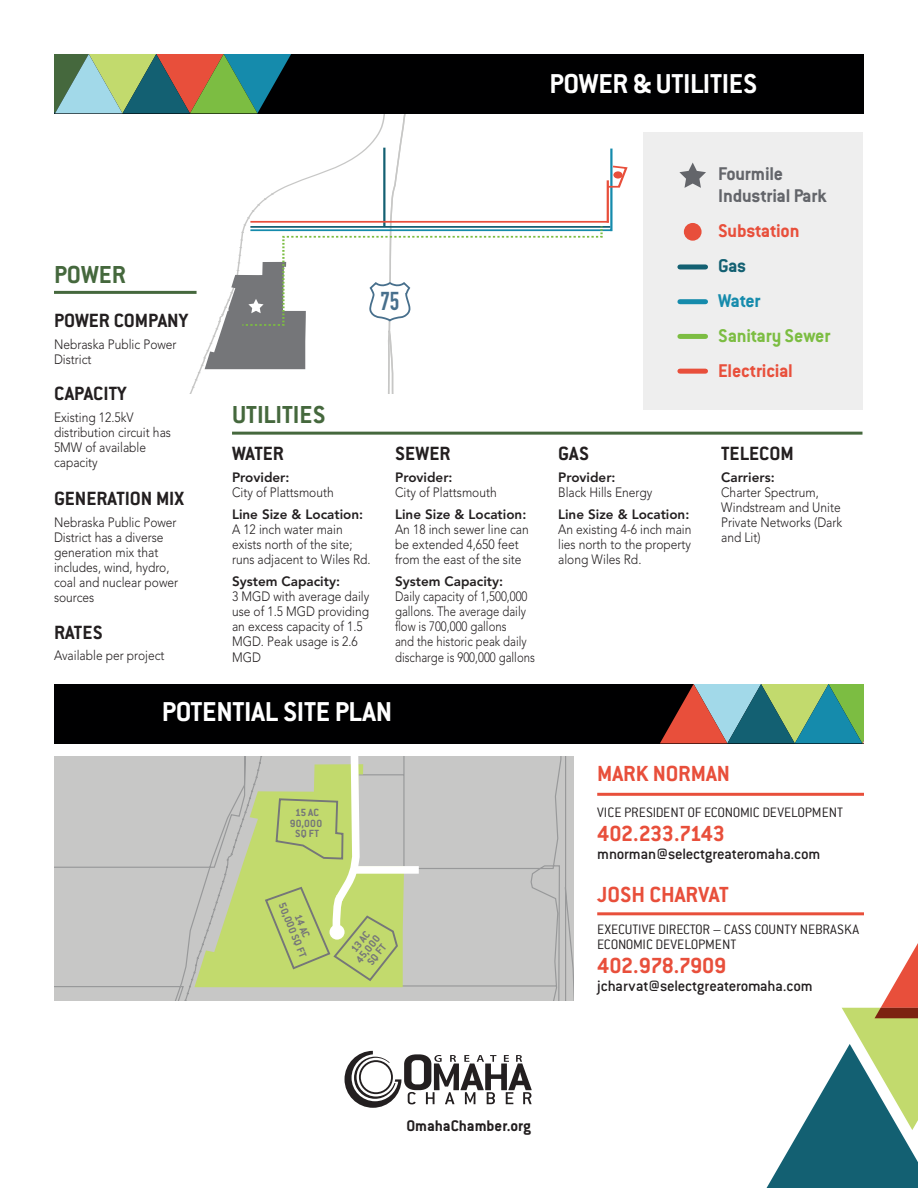
<style>
.page{position:relative;width:918px;height:1188px;background:#fff}
.page>*{position:absolute;margin:0;border:0;box-sizing:border-box;transform-origin:0 0}
.t1{font:700 30px "Conduit ITC Std";letter-spacing:-.01em;color:#fff}
.t2{font:700 27px "Conduit ITC Std";color:#45683d}
.t3{font:700 25.5px "DIN Condensed";color:#476f8c}
.t4{font:700 24px "Conduit ITC Std";letter-spacing:-.02em;color:#e84f3b}
.t5{font:700 24px "Conduit ITC Std";color:#e84f3b}
.sub_head{font:700 21px "Conduit ITC Std";color:#231f20}
.t6{font:700 20.25px/22.2px "Conduit ITC Std";letter-spacing:-.01em;color:#63656a}
.t7{font:700 20.25px "Conduit ITC Std";letter-spacing:-.01em;color:#e84f3b}
.t8{font:700 20.25px "Conduit ITC Std";letter-spacing:-.01em;color:#7cbd42}
.t9{font:700 20.25px "Conduit ITC Std";letter-spacing:-.02em;color:#158bac}
.t10{font:700 20.25px "Conduit ITC Std";color:#136072}
.t11{font:700 16.8px "Conduit ITC Std";color:#231f20}
.t12{font:500 16.5px "Conduit ITC Std";letter-spacing:-.015em;color:#231f20}
.t13{font:300 15px/15px "Conduit ITC Std";letter-spacing:-.005em;color:#231f20}
.sub_head-2{font:300 13.5px/15px "Avenir LT Std";color:#231f20;scale:.89 1}
.sub_head-3{font:300 13.5px/15.3px "Avenir LT Std";color:#231f20;scale:.84 1}
.t14{font:700 11.4px/10.5px "Conduit ITC Std";letter-spacing:.01em;color:#757679;text-align:center}
.s1{font-weight:800}
</style>
<div class="page">
<div style="left:54px;top:54px;width:810px;height:59px;background:#000001"></div>
<div style="left:54px;top:684px;width:810px;height:59px;background:#000001"></div>
<svg style="left:660px;top:684px;width:204px;height:59px;background:#718b76"></svg>
<div style="left:54px;top:756px;width:519px;height:244px;background:#c7c7c6"></div>
<svg style="left:399px;top:764px;width:5px;height:223px"></svg>
<div style="left:352px;top:866px;width:67px;height:8px;background:#fff"></div>
<svg style="left:165px;top:756px;width:234px;height:244px;background:#c3cf99"></svg>
<hr style="left:232px;top:432px;width:630px;height:3px;background:#45683d">
<hr style="left:597px;top:793px;width:267px;height:3px;background:#e84f3b">
<hr style="left:597px;top:912px;width:267px;height:3px;background:#e84f3b">
<div style="left:643px;top:132px;width:219px;height:277px;background:#eee"></div>
<div style="left:680px;top:264px;width:26px;height:5px;background:#136072"></div>
<div style="left:680px;top:299px;width:26px;height:5px;background:#158bac"></div>
<div style="left:680px;top:334px;width:26px;height:5px;background:#7cbd42"></div>
<div style="left:684px;top:223px;width:18px;height:18px;background:#e84f3b;border-radius:50%"></div>
<svg style="left:679px;top:163px;width:27px;height:25px"></svg>
<div style="left:680px;top:369px;width:26px;height:5px;background:#e84f3b"></div>
<svg style="left:54px;top:54px;width:575px;height:339px"></svg>
<svg style="left:345px;top:1051px;width:187px;height:57px"></svg>
<svg style="left:766px;top:943px;width:152px;height:245px"></svg>
<p class="t1" style="left:549px;top:65px;width:209px">POWER &amp; UTILITIES</p>
<p class="t2" style="left:54px;top:258px;width:73px">POWER</p>
<p class="sub_head" style="left:54px;top:308px;width:136px">POWER COMPANY</p>
<p class="sub_head-2" style="left:54px;top:337px;width:139px">Nebraska Public Power<br>District</p>
<p class="sub_head" style="left:54px;top:381px;width:74px">CAPACITY</p>
<p class="sub_head-2" style="left:54px;top:410px;width:133px">Existing 12.5kV distribution circuit has<br>5MW of available capacity</p>
<p class="sub_head" style="left:54px;top:486px;width:132px">GENERATION MIX</p>
<p class="sub_head-2" style="left:54px;top:515px;width:141px">Nebraska Public Power<br>District has a diverse generation mix that includes, wind, hydro, coal and nuclear power sources</p>
<p class="sub_head" style="left:54px;top:619px;width:50px">RATES</p>
<p class="sub_head-2" style="left:54px;top:648px;width:126px">Available per project</p>
<p class="t3" style="left:380px;top:284px;width:20px">75</p>
<p class="t2" style="left:232px;top:399px;width:95px">UTILITIES</p>
<p class="sub_head" style="left:232px;top:441px;width:53px">WATER</p>
<p class="sub_head-2" style="left:232px;top:470px;width:116px"><span class="s1">Provider:<br></span>City of Plattsmouth</p>
<p class="sub_head-2" style="left:232px;top:507px;width:157px"><span class="s1">Line Size &amp; Location:<br></span>A 12 inch water main exists north of the site; runs adjacent to Wiles Rd.</p>
<p class="sub_head-2" style="left:232px;top:573px;width:156px"><span class="s1">System Capacity:<br></span>3 MGD with average daily use of 1.5 MGD providing an excess capacity of 1.5<br>MGD. Peak usage is 2.6<br>MGD</p>
<p class="sub_head" style="left:395px;top:441px;width:57px">SEWER</p>
<p class="sub_head-2" style="left:395px;top:470px;width:116px"><span class="s1">Provider:<br></span>City of Plattsmouth</p>
<p class="sub_head-2" style="left:395px;top:507px;width:152px"><span class="s1">Line Size &amp; Location:<br></span>An 18 inch sewer line can be extended 4,650 feet from the east of the site</p>
<p class="sub_head-3" style="left:395px;top:573px;width:168px"><span class="s1">System Capacity:<br></span>Daily capacity of 1,500,000 gallons. The average daily flow is 700,000 gallons<br>and the historic peak daily discharge is 900,000 gallons</p>
<p class="t1" style="left:162px;top:694px;width:232px">POTENTIAL SITE PLAN</p>
<p class="t14" style="left:290px;top:807px;width:34px">15 AC<br>90,000<br>SQ FT</p>
<p class="t14" style="left:297px;top:897px;width:60px;rotate:68deg">14 AC<br>50,000 SQ FT</p>
<p class="t14" style="left:345px;top:951px;width:34px;rotate:-51deg">13 AC<br>45,000<br>SQ FT</p>
<p class="t6" style="left:718px;top:162px;width:110px">Fourmile<br>Industrial Park</p>
<p class="t7" style="left:718px;top:219px;width:83px">Substation</p>
<p class="t10" style="left:718px;top:254px;width:30px">Gas</p>
<p class="t9" style="left:718px;top:288px;width:44px">Water</p>
<p class="t8" style="left:718px;top:323px;width:114px">Sanitary Sewer</p>
<p class="t7" style="left:718px;top:358px;width:76px">Electricial</p>
<p class="sub_head" style="left:558px;top:441px;width:32px">GAS</p>
<p class="sub_head-2" style="left:558px;top:470px;width:107px"><span class="s1">Provider:<br></span>Black Hills Energy</p>
<p class="sub_head-2" style="left:558px;top:507px;width:151px"><span class="s1">Line Size &amp; Location:<br></span>An existing 4-6 inch main lies north to the property along Wiles Rd.</p>
<p class="sub_head" style="left:721px;top:441px;width:74px">TELECOM</p>
<p class="sub_head-2" style="left:721px;top:470px;width:138px"><span class="s1">Carriers:<br></span>Charter Spectrum,<br>Windstream and Unite<br>Private Networks (Dark and Lit)</p>
<p class="t5" style="left:597px;top:759px;width:134px">MARK NORMAN</p>
<p class="t13" style="left:597px;top:804px;width:247px">VICE PRESIDENT OF ECONOMIC DEVELOPMENT</p>
<p class="t4" style="left:597px;top:819px;width:129px">402.233.7143</p>
<p class="t12" style="left:597px;top:844px;width:225px">mnorman@selectgreateromaha.com</p>
<p class="t5" style="left:597px;top:880px;width:133px">JOSH CHARVAT</p>
<p class="t13" style="left:597px;top:921px;width:263px">EXECUTIVE DIRECTOR – CASS COUNTY NEBRASKA<br>ECONOMIC DEVELOPMENT</p>
<p class="t4" style="left:597px;top:951px;width:131px">402.978.7909</p>
<p class="t12" style="left:597px;top:976px;width:217px">jcharvat@selectgreateromaha.com</p>
<p class="t11" style="left:406px;top:1116px;width:126px">OmahaChamber.org</p>
</div>
